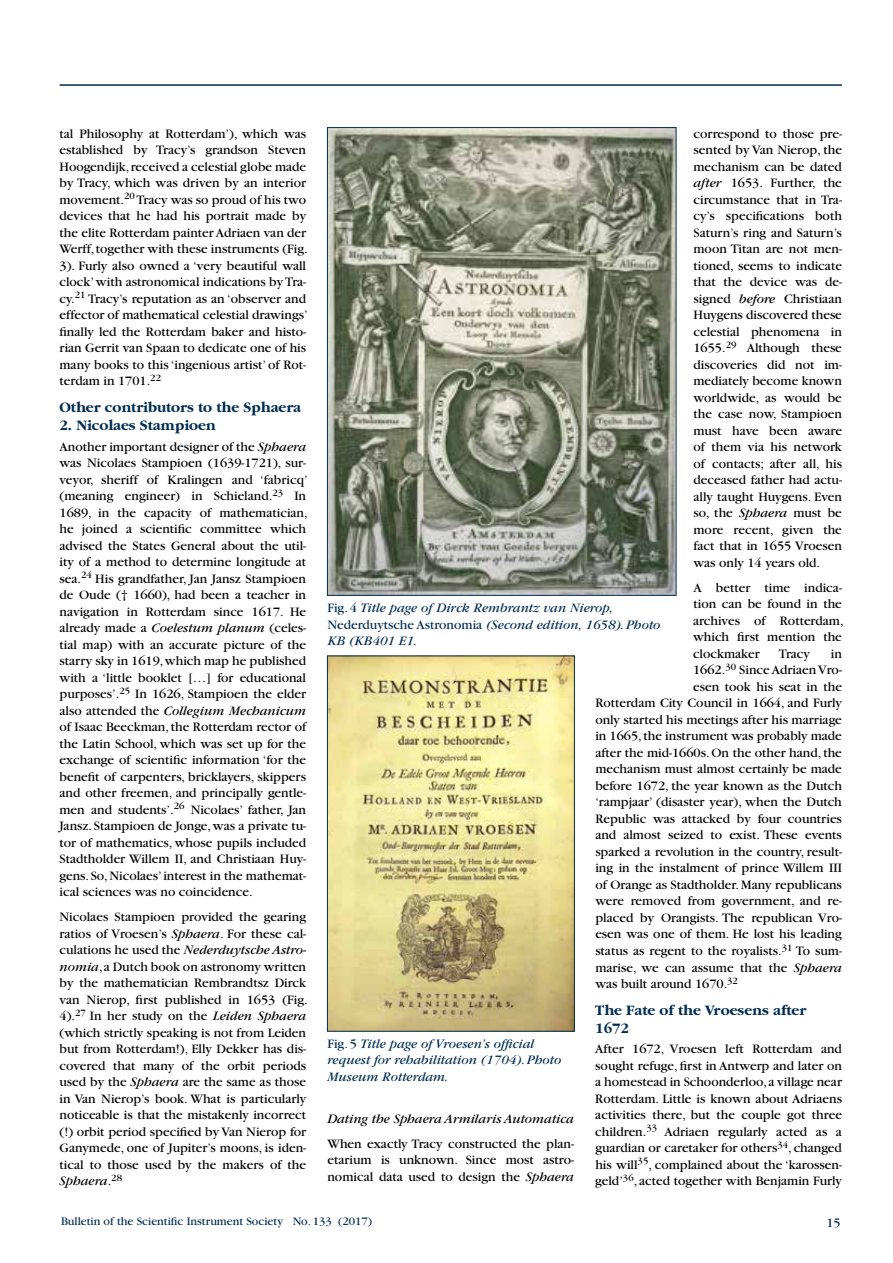
<style>
.page{position:relative;width:893px;height:1263px;background:#fff}
.page>*{position:absolute;margin:0;border:0;box-sizing:border-box;transform-origin:0 0}
.t1{font:700 15px/18px "Garamond";color:#002c50}
.t2{font:13.5px/16.5px "Garamond";color:#000}
.t3{font:italic 13.5px/16.5px "Garamond";color:#002c50}
.t4{font:italic 13.5px "Garamond";color:#000}
.t5{font:13.5px "Garamond";color:#002c50}
.t6{font:12px "Garamond";color:#002c50}
.s1{font-style:italic}
.s2{font-style:normal}
</style>
<div class="page">
<hr style="left:60px;top:84px;width:782px;height:2px;background:#002c50">
<img style="left:329px;top:129px;width:345px;height:465px">
<img style="left:329px;top:657px;width:244px;height:372px">
<div style="left:327px;top:655px;width:248px;height:376px;border:1px solid #002c50"></div>
<p class="t2" style="left:60px;top:126px;width:250px">tal Philosophy at Rotterdam’), which was established by Tracy’s grandson Steven Hoogendijk, received a celestial globe made by Tracy, which was driven by an interior movement.<sup>20</sup> Tracy was so proud of his two devices that he had his portrait made by the elite Rotterdam painter Adriaen van der Werff, together with these instruments (Fig.<br>3). Furly also owned a ‘very beautiful wall clock’ with astronomical indications by Tra&shy;cy.<sup>21</sup> Tracy’s reputation as an ‘observer and effector of mathematical celestial drawings’ finally led the Rotterdam baker and histo&shy;rian Gerrit van Spaan to dedicate one of his many books to this ‘ingenious artist’ of Rot&shy;terdam in 1701.<sup>22</sup></p>
<p class="t1" style="left:60px;top:398px;width:243px">Other contributors to the Sphaera</p>
<p class="t1" style="left:60px;top:416px;width:158px">2. Nicolaes Stampioen</p>
<p class="t2" style="left:60px;top:438px;width:250px">Another important designer of the <span class="s1">Sphaera </span>was Nicolaes Stampioen (1639-1721), sur&shy;veyor, sheriff of Kralingen and ‘fabricq’ (meaning engineer) in Schieland.<sup>23</sup> In 1689, in the capacity of mathematician, he joined a scientific committee which advised the States General about the util&shy;ity of a method to determine longitude at sea.<sup>24</sup> His grandfather, Jan Jansz Stampioen de Oude († 1660), had been a teacher in navigation in Rotterdam since 1617. He already made a <span class="s1">Coelestum planum</span> (celes&shy;tial map) with an accurate picture of the starry sky in 1619, which map he published with a ‘little booklet […] for educational purposes’.<sup>25</sup> In 1626, Stampioen the elder also attended the <span class="s1">Collegium Mechanicum </span>of Isaac Beeckman, the Rotterdam rector of the Latin School, which was set up for the exchange of scientific information ‘for the benefit of carpenters, bricklayers, skippers and other freemen, and principally gentle&shy;men and students’.<sup>26</sup> Nicolaes’ father, Jan Jansz. Stampioen de Jonge, was a private tu&shy;tor of mathematics, whose pupils included Stadtholder Willem II, and Christiaan Huy&shy;gens. So, Nicolaes’ interest in the mathemat&shy;ical sciences was no coincidence.</p>
<p class="t2" style="left:60px;top:909px;width:250px">Nicolaes Stampioen provided the gearing ratios of Vroesen’s <span class="s1">Sphaera</span>. For these cal&shy;culations he used the <span class="s1">Nederduytsche Astro&shy;nomia</span>, a Dutch book on astronomy written by the mathematician Rembrandtsz Dirck van Nierop, first published in 1653 (Fig.<br>4).<sup>27</sup> In her study on the <span class="s1">Leiden Sphaera </span>(which strictly speaking is not from Leiden but from Rotterdam!), Elly Dekker has dis&shy;covered that many of the orbit periods used by the <span class="s1">Sphaera</span> are the same as those in Van Nierop’s book. What is particularly noticeable is that the mistakenly incorrect (!) orbit period specified by Van Nierop for Ganymede, one of Jupiter’s moons, is iden&shy;tical to those used by the makers of the <span class="s1">Sphaera</span>.<sup>28</sup></p>
<p class="t2" style="left:693px;top:126px;width:150px;text-align:justify">correspond to those pre&shy;sented by Van Nierop, the mechanism can be dated <span class="s1">after</span> 1653. Further, the circumstance that in Tra&shy;cy’s specifications both Saturn’s ring and Saturn’s moon Titan are not men&shy;tioned, seems to indicate that the device was de&shy;signed <span class="s1">before</span> Christiaan Huygens discovered these celestial phenomena in 1655.<sup>29</sup> Although these discoveries did not im&shy;mediately become known worldwide, as would be the case now, Stampioen must have been aware of them via his network of contacts; after all, his deceased father had actu&shy;ally taught Huygens. Even so, the <span class="s1">Sphaera</span> must be more recent, given the fact that in 1655 Vroesen was only 14 years old.</p>
<p class="t2" style="left:693px;top:580px;width:152px">A better time indica&shy;tion can be found in the archives of Rotterdam, which first mention the clockmaker</p>
<p class="t3" style="left:327px;top:600px;width:335px"><span class="s2">Fig. 4</span> Title page of Dirck Rembrantz van Nierop,<br><span class="s2">Nederduytsche Astronomia</span> (Second edition, 1658). Photo<br>KB (KB401 E1.</p>
<p class="t2" style="left:779px;top:646px;width:33px">Tracy</p>
<p class="t2" style="left:831px;top:646px;width:13px">in</p>
<p class="t2" style="left:693px;top:662px;width:150px">1662.<sup>30</sup> Since Adriaen Vro-</p>
<p class="t2" style="left:693px;top:679px;width:150px">esen took his seat in the</p>
<p class="t2" style="left:595px;top:695px;width:248px">Rotterdam City Council in 1664, and Furly</p>
<p class="t2" style="left:595px;top:712px;width:248px">only started his meetings after his marriage</p>
<p class="t2" style="left:595px;top:728px;width:248px">in 1665, the instrument was probably made</p>
<p class="t2" style="left:595px;top:745px;width:248px">after the mid-1660s. On the other hand, the</p>
<p class="t2" style="left:595px;top:761px;width:248px">mechanism must almost certainly be made</p>
<p class="t2" style="left:595px;top:778px;width:248px">before 1672, the year known as the Dutch</p>
<p class="t2" style="left:595px;top:794px;width:248px">‘rampjaar’ (disaster year), when the Dutch</p>
<p class="t2" style="left:595px;top:811px;width:248px">Republic was attacked by four countries</p>
<p class="t2" style="left:595px;top:827px;width:248px">and almost seized to exist. These events</p>
<p class="t2" style="left:595px;top:844px;width:248px">sparked a revolution in the country, result-</p>
<p class="t2" style="left:595px;top:860px;width:248px">ing in the instalment of prince Willem III</p>
<p class="t2" style="left:595px;top:877px;width:248px">of Orange as Stadtholder. Many republicans</p>
<p class="t2" style="left:595px;top:893px;width:248px">were removed from government, and re-</p>
<p class="t2" style="left:595px;top:910px;width:248px">placed by Orangists. The republican Vro-</p>
<p class="t2" style="left:595px;top:926px;width:248px">esen was one of them. He lost his leading</p>
<p class="t2" style="left:595px;top:943px;width:248px">status as regent to the royalists.<sup>31</sup> To sum-</p>
<p class="t2" style="left:595px;top:959px;width:248px">marise, we can assume that the <span class="s1">Sphaera</span></p>
<p class="t2" style="left:595px;top:976px;width:144px">was built around 1670.<sup>32</sup></p>
<p class="t1" style="left:595px;top:1001px;width:212px">The Fate of the Vroesens after<br>1672</p>
<p class="t2" style="left:595px;top:1041px;width:248px;text-align:justify">After 1672, Vroesen left Rotterdam and sought refuge, first in Antwerp and later on a homestead in Schoonderloo, a village near Rotterdam. Little is known about Adriaens activities there, but the couple got three children.<sup>33</sup> Adriaen regularly acted as a guardian or caretaker for others<sup>34</sup>, changed his will<sup>35</sup>, complained about the ‘karossen&shy;geld’<sup>36</sup>, acted together with Benjamin Furly</p>
<p class="t3" style="left:327px;top:1036px;width:235px"><span class="s2">Fig. 5</span> Title page of Vroesen’s official request for rehabilitation (1704). Photo<br>Museum Rotterdam.</p>
<p class="t4" style="left:327px;top:1112px;width:248px">Dating the Sphaera Armilaris Automatica</p>
<p class="t2" style="left:327px;top:1135px;width:248px;text-align:justify">When exactly Tracy constructed the plan&shy;etarium is unknown. Since most astro&shy;nomical data used to design the <span class="s1">Sphaera</span></p>
<p class="t6" style="left:61px;top:1215px;width:313px">Bulletin of the Scientific Instrument Society No. 133 (2017)</p>
<p class="t5" style="left:826px;top:1215px;width:16px">15</p>
</div>
